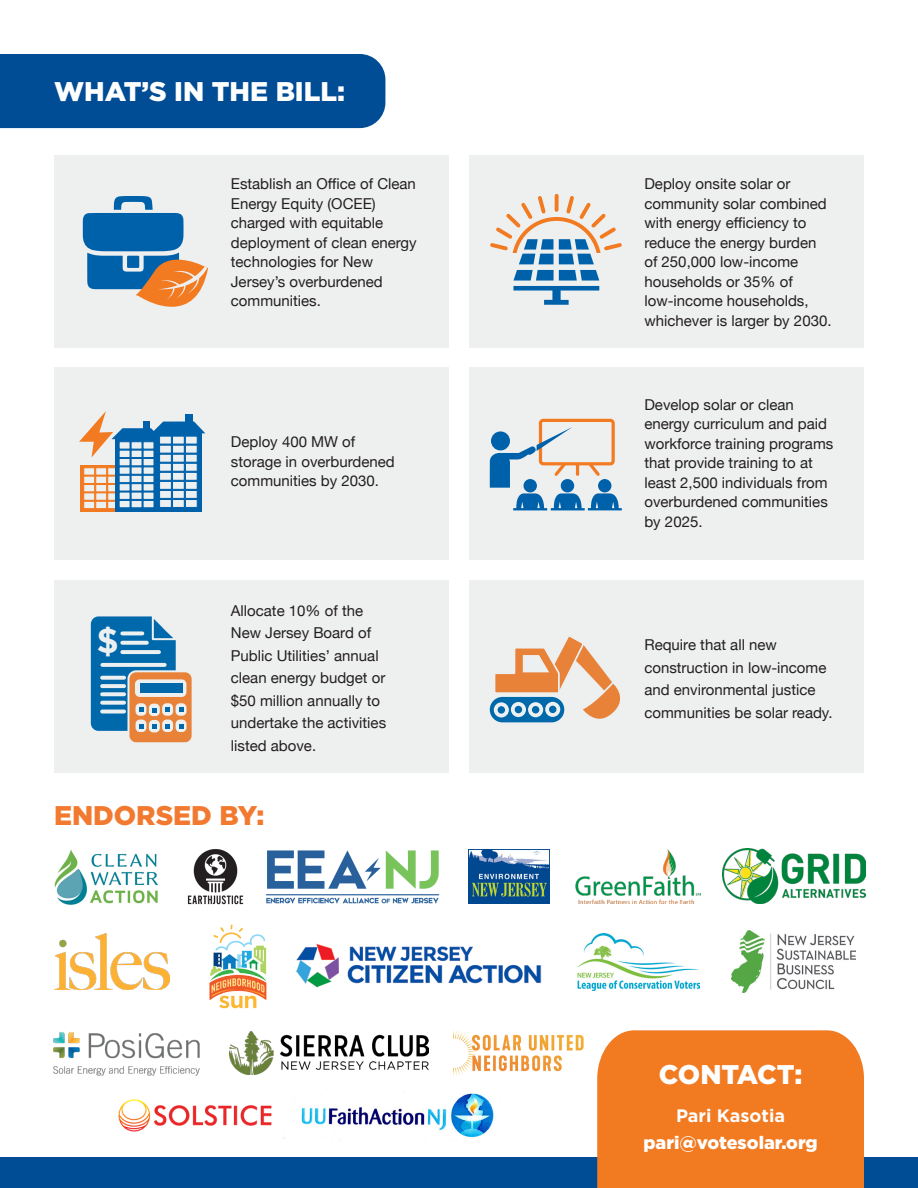
<style>
.page{position:relative;width:918px;height:1188px;background:#fff}
.page>*{position:absolute;margin:0;border:0;box-sizing:border-box;transform-origin:0 0}
.t1{font:700 34.8px "Gotham";color:#edf0f0}
.t2{font:900 27px "Gotham";color:#fff}
.t3{font:900 27px "Gotham";color:#f27a30}
.t4{font:900 18px "Gotham";color:#fff}
.t5{font:700 18px "Gotham";color:#fff}
.t6{font:15px/19.5px "Helvetica Neue";color:#231f20}
</style>
<div class="page">
<div style="left:0;top:1157px;width:918px;height:31px;background:#004d96"></div>
<div style="left:597px;top:1030px;width:267px;height:158px;background:#f27a21"></div>
<img style="left:54px;top:849px;width:104px;height:56px">
<img style="left:187px;top:849px;width:57px;height:56px">
<img style="left:266px;top:850px;width:174px;height:54px">
<img style="left:468px;top:849px;width:82px;height:54px">
<img style="left:722px;top:849px;width:143px;height:54px">
<img style="left:53px;top:1032px;width:147px;height:44px">
<img style="left:453px;top:1030px;width:130px;height:45px">
<img style="left:118px;top:1099px;width:154px;height:33px">
<img style="left:283px;top:1093px;width:211px;height:47px">
<img style="left:576px;top:849px;width:124px;height:55px">
<div style="left:54px;top:155px;width:395px;height:193px;background:#eeefef"></div>
<div style="left:54px;top:368px;width:395px;height:192px;background:#eeefef"></div>
<div style="left:469px;top:155px;width:395px;height:193px;background:#eeefef"></div>
<div style="left:469px;top:368px;width:395px;height:192px;background:#eeefef"></div>
<svg style="left:83px;top:196px;width:125px;height:111px"></svg>
<svg style="left:490px;top:193px;width:132px;height:71px"></svg>
<svg style="left:513px;top:270px;width:86px;height:35px"></svg>
<div style="left:539px;top:419px;width:76px;height:46px;border:3px solid #f27a21;border-radius:3px"></div>
<svg style="left:490px;top:427px;width:132px;height:83px"></svg>
<div style="left:81px;top:465px;width:48px;height:46px;background:#f27a21"></div>
<div style="left:83px;top:467px;width:12px;height:8px;background:#edf0f0;border:1px solid #f27a21"></div>
<div style="left:95px;top:467px;width:12px;height:8px;background:#edf0f0;border:1px solid #f27a21"></div>
<div style="left:107px;top:467px;width:12px;height:8px;background:#edf0f0;border:1px solid #f27a21"></div>
<div style="left:83px;top:476px;width:12px;height:8px;background:#edf0f0;border:1px solid #f27a21"></div>
<div style="left:95px;top:476px;width:12px;height:8px;background:#edf0f0;border:1px solid #f27a21"></div>
<div style="left:107px;top:476px;width:12px;height:8px;background:#edf0f0;border:1px solid #f27a21"></div>
<div style="left:83px;top:484px;width:12px;height:8px;background:#edf0f0;border:1px solid #f27a21"></div>
<div style="left:95px;top:484px;width:12px;height:8px;background:#edf0f0;border:1px solid #f27a21"></div>
<div style="left:107px;top:484px;width:12px;height:8px;background:#edf0f0;border:1px solid #f27a21"></div>
<div style="left:83px;top:493px;width:12px;height:8px;background:#edf0f0;border:1px solid #f27a21"></div>
<div style="left:95px;top:493px;width:12px;height:8px;background:#edf0f0;border:1px solid #f27a21"></div>
<div style="left:107px;top:493px;width:12px;height:8px;background:#edf0f0;border:1px solid #f27a21"></div>
<div style="left:83px;top:501px;width:12px;height:8px;background:#edf0f0;border:1px solid #f27a21"></div>
<div style="left:95px;top:501px;width:12px;height:8px;background:#edf0f0;border:1px solid #f27a21"></div>
<div style="left:107px;top:501px;width:12px;height:8px;background:#edf0f0;border:1px solid #f27a21"></div>
<div style="left:115px;top:437px;width:43px;height:74px;background:#0061ab"></div>
<div style="left:119px;top:458px;width:11px;height:8px;background:#edf0f0;border:1px solid #0061ab"></div>
<div style="left:131px;top:458px;width:11px;height:8px;background:#edf0f0;border:1px solid #0061ab"></div>
<div style="left:143px;top:458px;width:11px;height:8px;background:#edf0f0;border:1px solid #0061ab"></div>
<div style="left:119px;top:467px;width:11px;height:8px;background:#edf0f0;border:1px solid #0061ab"></div>
<div style="left:131px;top:467px;width:11px;height:8px;background:#edf0f0;border:1px solid #0061ab"></div>
<div style="left:143px;top:467px;width:11px;height:8px;background:#edf0f0;border:1px solid #0061ab"></div>
<div style="left:119px;top:475px;width:11px;height:8px;background:#edf0f0;border:1px solid #0061ab"></div>
<div style="left:131px;top:475px;width:11px;height:8px;background:#edf0f0;border:1px solid #0061ab"></div>
<div style="left:143px;top:475px;width:11px;height:8px;background:#edf0f0;border:1px solid #0061ab"></div>
<div style="left:119px;top:483px;width:11px;height:8px;background:#edf0f0;border:1px solid #0061ab"></div>
<div style="left:131px;top:483px;width:11px;height:8px;background:#edf0f0;border:1px solid #0061ab"></div>
<div style="left:143px;top:483px;width:11px;height:8px;background:#edf0f0;border:1px solid #0061ab"></div>
<div style="left:119px;top:492px;width:11px;height:8px;background:#edf0f0;border:1px solid #0061ab"></div>
<div style="left:131px;top:492px;width:11px;height:8px;background:#edf0f0;border:1px solid #0061ab"></div>
<div style="left:143px;top:492px;width:11px;height:8px;background:#edf0f0;border:1px solid #0061ab"></div>
<div style="left:119px;top:500px;width:11px;height:8px;background:#edf0f0;border:1px solid #0061ab"></div>
<div style="left:131px;top:500px;width:11px;height:8px;background:#edf0f0;border:1px solid #0061ab"></div>
<div style="left:143px;top:500px;width:11px;height:8px;background:#edf0f0;border:1px solid #0061ab"></div>
<div style="left:155px;top:431px;width:46px;height:80px;background:#0061ab"></div>
<div style="left:159px;top:454px;width:13px;height:8px;background:#edf0f0;border:1px solid #0061ab"></div>
<div style="left:172px;top:454px;width:13px;height:8px;background:#edf0f0;border:1px solid #0061ab"></div>
<div style="left:185px;top:454px;width:13px;height:8px;background:#edf0f0;border:1px solid #0061ab"></div>
<div style="left:159px;top:463px;width:13px;height:9px;background:#edf0f0;border:1px solid #0061ab"></div>
<div style="left:172px;top:463px;width:13px;height:9px;background:#edf0f0;border:1px solid #0061ab"></div>
<div style="left:185px;top:463px;width:13px;height:9px;background:#edf0f0;border:1px solid #0061ab"></div>
<div style="left:159px;top:472px;width:13px;height:9px;background:#edf0f0;border:1px solid #0061ab"></div>
<div style="left:172px;top:472px;width:13px;height:9px;background:#edf0f0;border:1px solid #0061ab"></div>
<div style="left:185px;top:472px;width:13px;height:9px;background:#edf0f0;border:1px solid #0061ab"></div>
<div style="left:159px;top:481px;width:13px;height:9px;background:#edf0f0;border:1px solid #0061ab"></div>
<div style="left:172px;top:481px;width:13px;height:9px;background:#edf0f0;border:1px solid #0061ab"></div>
<div style="left:185px;top:481px;width:13px;height:9px;background:#edf0f0;border:1px solid #0061ab"></div>
<div style="left:159px;top:490px;width:13px;height:9px;background:#edf0f0;border:1px solid #0061ab"></div>
<div style="left:172px;top:490px;width:13px;height:9px;background:#edf0f0;border:1px solid #0061ab"></div>
<div style="left:185px;top:490px;width:13px;height:9px;background:#edf0f0;border:1px solid #0061ab"></div>
<div style="left:159px;top:499px;width:13px;height:9px;background:#edf0f0;border:1px solid #0061ab"></div>
<div style="left:172px;top:499px;width:13px;height:9px;background:#edf0f0;border:1px solid #0061ab"></div>
<div style="left:185px;top:499px;width:13px;height:9px;background:#edf0f0;border:1px solid #0061ab"></div>
<svg style="left:79px;top:411px;width:126px;height:46px"></svg>
<div style="left:54px;top:580px;width:395px;height:193px;background:#eeefef"></div>
<div style="left:469px;top:580px;width:395px;height:193px;background:#eeefef"></div>
<img style="left:230px;top:1031px;width:198px;height:44px">
<div style="left:128px;top:671px;width:65px;height:72px;background:#e88238;border-radius:8px"></div>
<div style="left:127px;top:670px;width:67px;height:74px;border:2px solid #edf0f0;border-radius:8px"></div>
<div style="left:135px;top:679px;width:51px;height:18px;background:#edf0f0;border-radius:5px"></div>
<div style="left:149px;top:720px;width:11px;height:12px;background:#edf0f0;border-radius:4px"></div>
<svg style="left:176px;top:703px;width:11px;height:13px"></svg>
<svg style="left:176px;top:720px;width:11px;height:12px"></svg>
<svg style="left:91px;top:616px;width:92px;height:115px"></svg>
<svg style="left:493px;top:636px;width:128px;height:87px"></svg>
<div style="left:490px;top:697px;width:74px;height:25px;background:#0069ab;border-radius:13px"></div>
<svg style="left:494px;top:702px;width:15px;height:15px"></svg>
<div style="left:498px;top:706px;width:7px;height:8px;background:#0069ab;border-radius:50%"></div>
<svg style="left:511px;top:702px;width:15px;height:15px"></svg>
<div style="left:515px;top:706px;width:7px;height:7px;background:#0069ab;border-radius:50%"></div>
<svg style="left:528px;top:702px;width:15px;height:15px"></svg>
<div style="left:532px;top:706px;width:7px;height:7px;background:#0069ab;border-radius:50%"></div>
<svg style="left:545px;top:702px;width:15px;height:15px"></svg>
<div style="left:549px;top:706px;width:7px;height:7px;background:#0069ab;border-radius:50%"></div>
<img style="left:54px;top:934px;width:116px;height:55px">
<img style="left:209px;top:924px;width:58px;height:85px">
<img style="left:731px;top:931px;width:125px;height:62px">
<img style="left:578px;top:934px;width:121px;height:56px">
<img style="left:296px;top:943px;width:246px;height:45px">
<div style="left:0;top:54px;width:385px;height:74px;background:#004d96"></div>
<p class="t2" style="left:54px;top:75px;width:293px">WHAT’S IN THE BILL:</p>
<p class="t6" style="left:231px;top:175px;width:187px">Establish an Office of Clean<br>Energy Equity (OCEE) charged with equitable deployment of clean energy technologies for New<br>Jersey’s overburdened communities.</p>
<p class="t6" style="left:644px;top:175px;width:189px">Deploy onsite solar or community solar combined with energy efficiency to reduce the energy burden of 250,000 low-income households or 35% of low-income households, whichever is larger by 2030.</p>
<h1 class="t1" style="left:97px;top:618px;width:24px">$</h1>
<p class="t6" style="left:231px;top:433px;width:165px">Deploy 400 MW of storage in overburdened communities by 2030.</p>
<p class="t6" style="left:231px;top:600px;width:157px;line-height:22.5px">Allocate 10% of the<br>New Jersey Board of<br>Public Utilities’ annual clean energy budget or $50 million annually to undertake the activities listed above.</p>
<p class="t3" style="left:54px;top:800px;width:212px">ENDORSED BY:</p>
<p class="t6" style="left:644px;top:396px;width:190px">Develop solar or clean energy curriculum and paid workforce training programs that provide training to at least 2,500 individuals from overburdened communities by 2025.</p>
<p class="t6" style="left:644px;top:635px;width:190px;line-height:22.5px">Require that all new construction in low-income and environmental justice communities be solar ready.</p>
<p class="t2" style="left:659px;top:1059px;width:145px">CONTACT:</p>
<p class="t5" style="left:676px;top:1104px;width:111px">Pari Kasotia</p>
<p class="t4" style="left:643px;top:1132px;width:176px">pari@votesolar.org</p>
</div>
